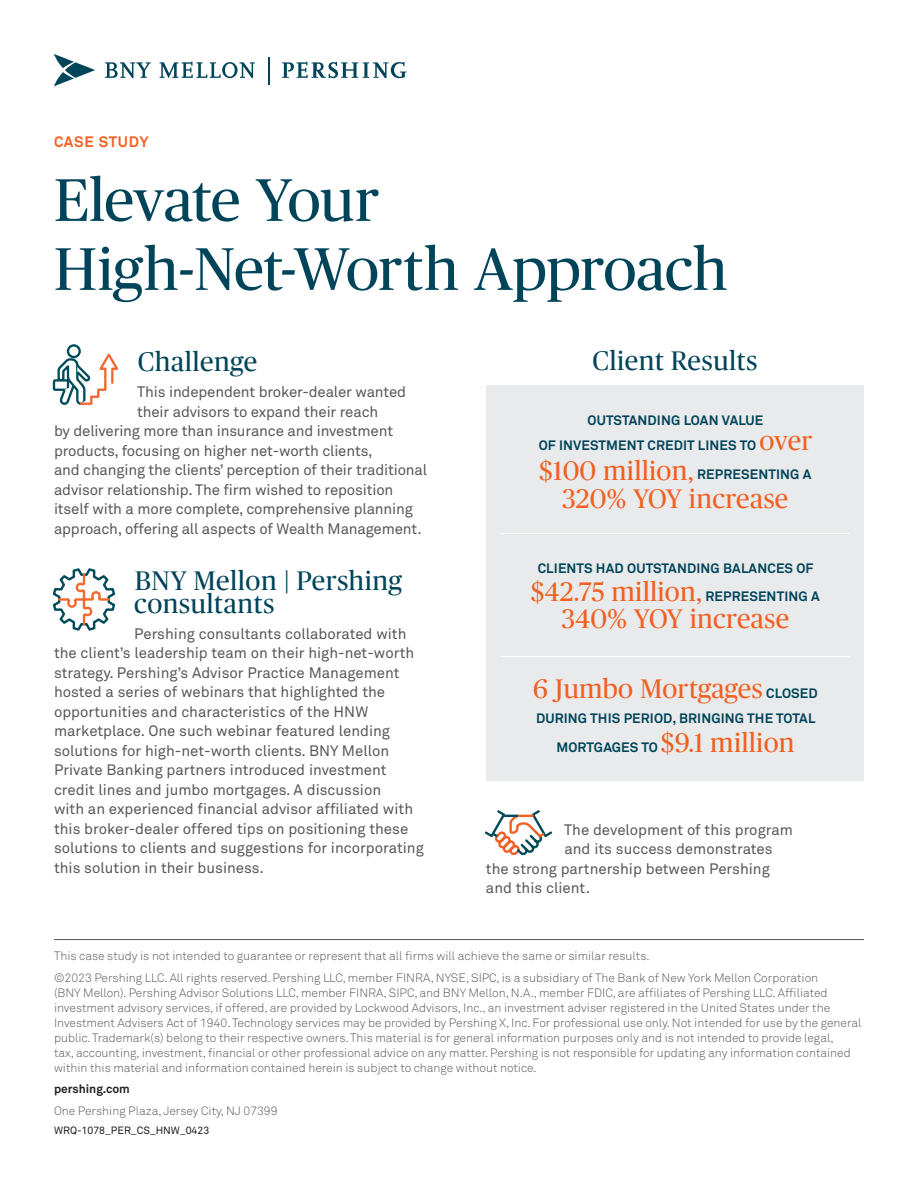
<style>
.page{position:relative;width:918px;height:1188px;background:#fff}
.page>*{position:absolute;margin:0;border:0;box-sizing:border-box;transform-origin:0 0}
.t1{font:60px/69px "Publico Pro";letter-spacing:-.01em;color:#00445a}
.t2{font:27px/27px "Publico Pro";letter-spacing:.01em;color:#f26021;text-align:center}
.t3{font:27px/22.5px "Publico Pro";letter-spacing:.02em;color:#00445a}
.t4{font:15px/19.5px "Akkurat Pro";color:#57585a}
.t5{font:700 15px "Akkurat Pro";letter-spacing:.045em;color:#f26021}
.t6{font:700 13.5px/25.5px "Akkurat Pro";letter-spacing:.01em;color:#00445a;text-align:center}
.t7{font:12px/15px "Akkurat Light Pro";color:#57585a}
.t8{font:700 12px "Akkurat Pro";color:#231f20}
.t9{font:10.5px "Akkurat Pro";color:#231f20}
.s1{font-family:"Publico Pro";font-weight:400;font-size:27px;color:#f26021}
.s2{font-family:"Akkurat Pro";font-weight:700;font-size:13.5px;color:#00445a}
</style>
<div class="page">
<hr style="left:54px;top:939px;width:810px;height:1px;background:#57585a">
<svg style="left:282px;top:62px;width:125px;height:16px"></svg>
<svg style="left:105px;top:62px;width:150px;height:16px"></svg>
<svg style="left:54px;top:54px;width:41px;height:32px"></svg>
<svg style="left:269px;top:57px;width:1px;height:27px"></svg>
<svg style="left:52px;top:344px;width:67px;height:287px"></svg>
<div style="left:486px;top:386px;width:378px;height:395px;background:#e9eaeb"></div>
<hr style="left:501px;top:533px;width:348px;height:1px;background:#fff">
<hr style="left:501px;top:656px;width:348px;height:1px;background:#fff">
<svg style="left:484px;top:810px;width:69px;height:46px"></svg>
<p class="t5" style="left:54px;top:132px;width:96px">CASE STUDY</p>
<h1 class="t1" style="left:54px;top:162px;width:675px">Elevate Your<br>High-Net-Worth Approach</h1>
<h2 class="t3" style="left:138px;top:349px;width:121px">Challenge</h2>
<p class="t4" style="left:137px;top:383px;width:270px">This independent broker-dealer wanted</p>
<p class="t4" style="left:137px;top:402px;width:242px">their advisors to expand their reach</p>
<p class="t4" style="left:54px;top:422px;width:341px">by delivering more than insurance and investment</p>
<p class="t4" style="left:54px;top:441px;width:320px">products, focusing on higher net-worth clients,</p>
<p class="t4" style="left:54px;top:461px;width:375px">and changing the clients’ perception of their traditional</p>
<p class="t4" style="left:54px;top:480px;width:341px">advisor relationship. The firm wished to reposition</p>
<p class="t4" style="left:54px;top:500px;width:360px">itself with a more complete, comprehensive planning</p>
<p class="t4" style="left:54px;top:519px;width:369px">approach, offering all aspects of Wealth Management.</p>
<h2 class="t3" style="left:134px;top:568px;width:269px">BNY Mellon | Pershing consultants</h2>
<p class="t4" style="left:54px;top:624px;width:371px;text-indent:80px">Pershing consultants collaborated with the client’s leadership team on their high-net-worth strategy. Pershing’s Advisor Practice Management hosted a series of webinars that highlighted the opportunities and characteristics of the HNW marketplace. One such webinar featured lending solutions for high-net-worth clients. BNY Mellon Private Banking partners introduced investment credit lines and jumbo mortgages. A discussion<br>with an experienced financial advisor affiliated with this broker-dealer offered tips on positioning these solutions to clients and suggestions for incorporating this solution in their business.</p>
<h2 class="t3" style="left:593px;top:348px;width:166px">Client Results</h2>
<p class="t6" style="left:539px;top:407px;width:275px">OUTSTANDING LOAN VALUE<br>OF INVESTMENT CREDIT LINES TO <span class="s1">over</span></p>
<p class="t6" style="left:540px;top:461px;width:273px"><span class="s1">$100 million,</span> REPRESENTING A</p>
<h2 class="t2" style="left:563px;top:484px;width:227px">320% YOY increase</h2>
<p class="t6" style="left:538px;top:555px;width:277px">CLIENTS HAD OUTSTANDING BALANCES OF</p>
<h2 class="t2" style="left:531px;top:577px;width:290px">$42.75 million, <span class="s2">REPRESENTING A<br></span>340% YOY increase</h2>
<h2 class="t2" style="left:533px;top:674px;width:286px">6 Jumbo Mortgages <span class="s2">CLOSED</span></h2>
<p class="t6" style="left:536px;top:705px;width:281px;line-height:28.5px">DURING THIS PERIOD, BRINGING THE TOTAL<br>MORTGAGES TO <span class="s1">$9.1 million</span></p>
<p class="t4" style="left:564px;top:820px;width:230px">The development of this program</p>
<p class="t4" style="left:565px;top:840px;width:210px">and its success demonstrates</p>
<p class="t4" style="left:486px;top:859px;width:285px">the strong partnership between Pershing</p>
<p class="t4" style="left:486px;top:879px;width:106px">and this client.</p>
<p class="t7" style="left:54px;top:945px;width:766px;line-height:21.8px">This case study is not intended to guarantee or represent that all firms will achieve the same or similar results.<br>©2023 Pershing LLC. All rights reserved. Pershing LLC, member FINRA, NYSE, SIPC, is a subsidiary of The Bank of New York Mellon Corporation</p>
<p class="t7" style="left:54px;top:985px;width:809px">(BNY Mellon). Pershing Advisor Solutions LLC, member FINRA, SIPC, and BNY Mellon, N.A., member FDIC, are affiliates of Pershing LLC. Affiliated investment advisory services, if offered, are provided by Lockwood Advisors, Inc., an investment adviser registered in the United States under the Investment Advisers Act of 1940. Technology services may be provided by Pershing X, Inc. For professional use only. Not intended for use by the general public. Trademark(s) belong to their respective owners. This material is for general information purposes only and is not intended to provide legal,<br>tax, accounting, investment, financial or other professional advice on any matter. Pershing is not responsible for updating any information contained within this material and information contained herein is subject to change without notice.</p>
<p class="t8" style="left:54px;top:1082px;width:77px">pershing.com</p>
<p class="t7" style="left:54px;top:1104px;width:225px">One Pershing Plaza, Jersey City, NJ 07399</p>
<p class="t9" style="left:54px;top:1124px;width:157px">WRQ-1078_PER_CS_HNW_0423</p>
</div>
